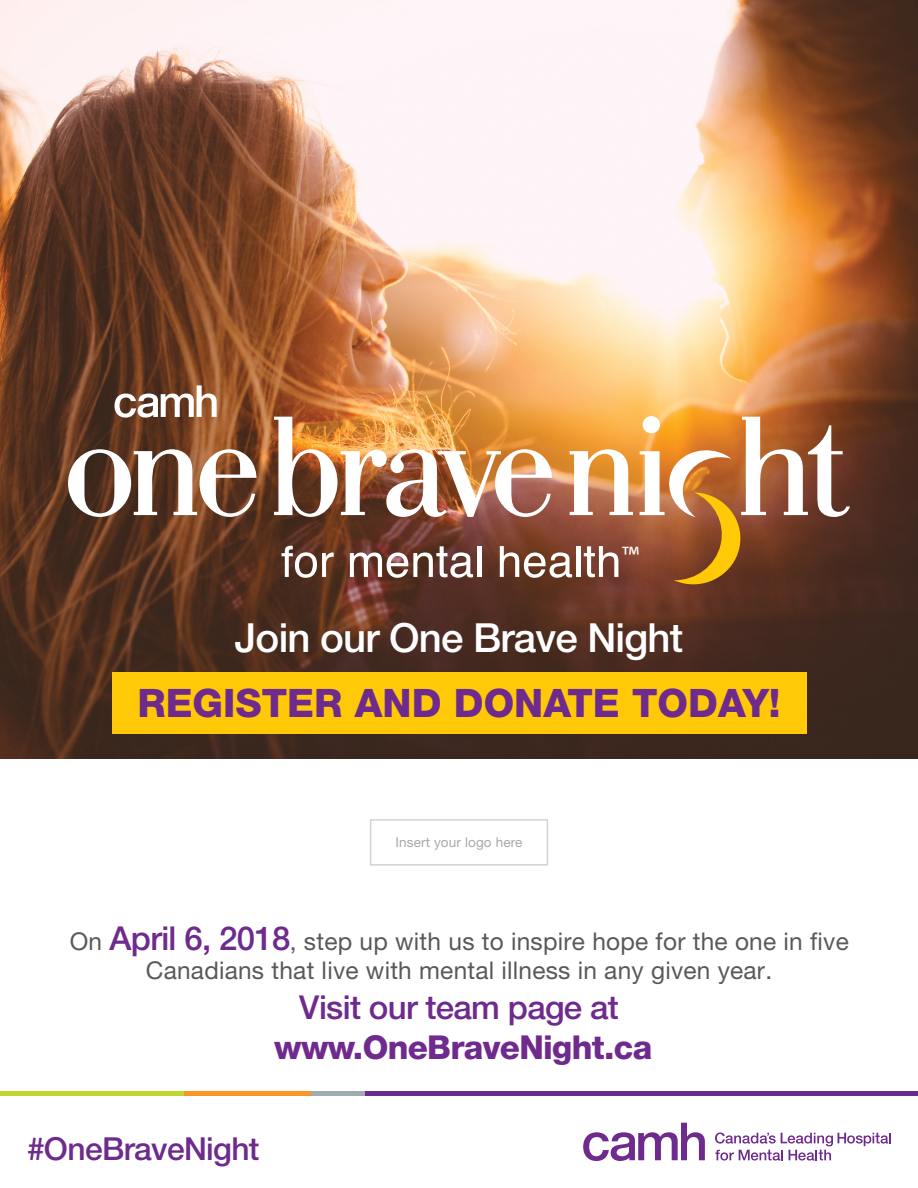
<style>
.page{position:relative;width:918px;height:1188px;background:#fff}
.page>*{position:absolute;margin:0;border:0;box-sizing:border-box;transform-origin:0 0}
.t1{font:500 40.2px "Helvetica Neue LT Std";letter-spacing:-.02em;color:#fff}
.t2{font:800 39.3px "Helvetica Neue LT Std";color:#6e2a8d}
.t3{font:800 33px "Helvetica Neue LT Std";letter-spacing:-.02em;color:#6e2a8d}
.t4{font:500 33px "Helvetica Neue LT Std";letter-spacing:-.02em;color:#6e2a8d}
.t5{font:500 31.65px "Helvetica Neue LT Std";letter-spacing:-.02em;color:#6e2a8d}
.t6{font:28.5px "Myriad Pro";color:#fff}
.t7{font:24.45px/29.4px "Helvetica Neue LT Std";letter-spacing:.01em;color:#58595b;text-align:center}
.t8{font:13.5px "Helvetica Neue LT Std";letter-spacing:.01em;color:#a7a9ac}
.s1{font-weight:500;font-size:33px;color:#6e2a8d}
</style>
<div class="page">
<img style="left:0;top:0;width:918px;height:758px">
<svg style="left:282px;top:546px;width:52px;height:32px"></svg>
<svg style="left:350px;top:546px;width:123px;height:32px"></svg>
<hr style="left:477px;top:546px;width:4px;height:31px;background:#fff">
<svg style="left:500px;top:546px;width:72px;height:32px"></svg>
<hr style="left:576px;top:546px;width:4px;height:31px;background:#fff">
<svg style="left:584px;top:546px;width:34px;height:31px"></svg>
<svg style="left:68px;top:449px;width:189px;height:68px"></svg>
<img style="left:274px;top:417px;width:278px;height:100px">
<svg style="left:570px;top:449px;width:63px;height:66px"></svg>
<svg style="left:640px;top:417px;width:210px;height:172px"></svg>
<svg style="left:115px;top:385px;width:102px;height:33px"></svg>
<hr style="left:0;top:1092px;width:185px;height:4px;background:#c1d72f">
<hr style="left:185px;top:1092px;width:126px;height:4px;background:#f89728">
<hr style="left:311px;top:1092px;width:55px;height:4px;background:#a1abb2">
<hr style="left:366px;top:1092px;width:552px;height:4px;background:#6e2a8d">
<svg style="left:583px;top:1123px;width:122px;height:38px"></svg>
<svg style="left:715px;top:1132px;width:176px;height:29px"></svg>
<div style="left:112px;top:672px;width:694px;height:62px;background:#ffc907"></div>
<div style="left:370px;top:819px;width:178px;height:47px;border:2px solid #d1d3d4"></div>
<p class="t6" style="left:622px;top:538px;width:19px">™</p>
<h1 class="t1" style="left:235px;top:614px;width:450px">Join our One Brave Night</h1>
<h2 class="t2" style="left:137px;top:680px;width:645px">REGISTER AND DONATE TODAY!</h2>
<p class="t8" style="left:396px;top:834px;width:128px">Insert your logo here</p>
<p class="t7" style="left:70px;top:926px;width:781px">On <span class="s1">April 6, 2018</span>, step up with us to inspire hope for the one in five<br>Canadians that live with mental illness in any given year.</p>
<h3 class="t4" style="left:299px;top:988px;width:321px">Visit our team page at</h3>
<h3 class="t3" style="left:274px;top:1027px;width:380px">www.OneBraveNight.ca</h3>
<p class="t5" style="left:27px;top:1130px;width:234px">#OneBraveNight</p>
</div>
